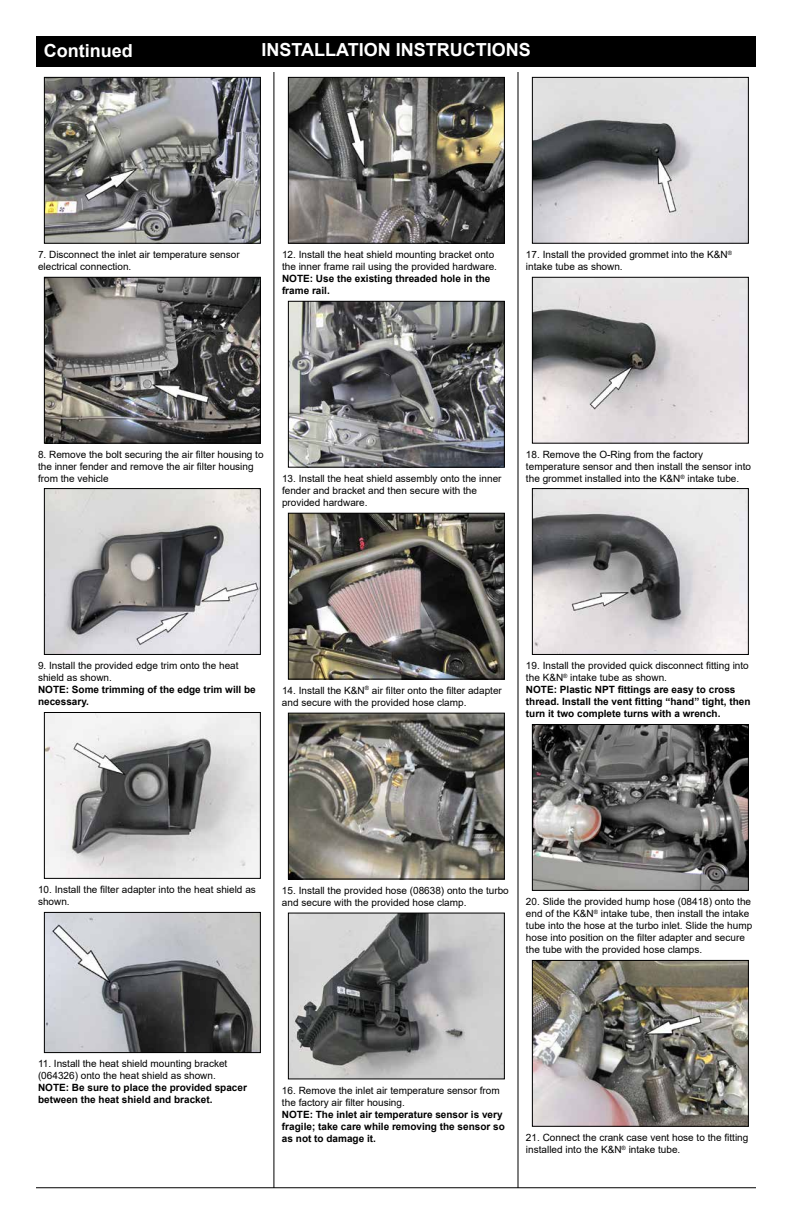
<style>
.page{position:relative;width:792px;height:1224px;background:#fff}
.page>*{position:absolute;margin:0;border:0;box-sizing:border-box;transform-origin:0 0}
.t1{font:700 18px "Arial";color:#fff}
.t2{font:10px/12px "Arial";color:#000}
.t3{font:700 10px/12px "Arial";color:#000}
.s1{font-weight:400}
</style>
<div class="page">
<div style="left:36px;top:36px;width:720px;height:31px;background:#000"></div>
<hr style="left:274px;top:72px;width:1px;height:1116px;background:#000">
<hr style="left:518px;top:72px;width:1px;height:1116px;background:#000">
<hr style="left:36px;top:1188px;width:720px;height:1px;background:#000">
<img style="left:46px;top:79px;width:213px;height:163px">
<div style="left:44px;top:77px;width:217px;height:167px;border:1px solid #000"></div>
<img style="left:46px;top:279px;width:213px;height:163px">
<div style="left:44px;top:277px;width:217px;height:167px;border:1px solid #000"></div>
<img style="left:46px;top:490px;width:213px;height:163px">
<div style="left:44px;top:488px;width:217px;height:167px;border:1px solid #000"></div>
<img style="left:46px;top:714px;width:213px;height:163px">
<div style="left:44px;top:712px;width:217px;height:167px;border:1px solid #000"></div>
<img style="left:46px;top:914px;width:213px;height:137px">
<div style="left:44px;top:912px;width:217px;height:141px;border:1px solid #000"></div>
<img style="left:290px;top:79px;width:213px;height:163px">
<div style="left:288px;top:77px;width:217px;height:167px;border:1px solid #000"></div>
<img style="left:290px;top:303px;width:213px;height:163px">
<div style="left:288px;top:301px;width:217px;height:167px;border:1px solid #000"></div>
<img style="left:290px;top:515px;width:213px;height:162px">
<div style="left:288px;top:513px;width:217px;height:166px;border:1px solid #000"></div>
<img style="left:290px;top:715px;width:213px;height:162px">
<div style="left:288px;top:713px;width:217px;height:166px;border:1px solid #000"></div>
<img style="left:290px;top:915px;width:213px;height:162px">
<div style="left:288px;top:913px;width:217px;height:166px;border:1px solid #000"></div>
<img style="left:534px;top:79px;width:213px;height:163px">
<div style="left:532px;top:77px;width:217px;height:167px;border:1px solid #000"></div>
<img style="left:534px;top:279px;width:213px;height:163px">
<div style="left:532px;top:277px;width:217px;height:167px;border:1px solid #000"></div>
<img style="left:534px;top:490px;width:213px;height:163px">
<div style="left:532px;top:488px;width:217px;height:167px;border:1px solid #000"></div>
<img style="left:534px;top:726px;width:213px;height:163px">
<div style="left:532px;top:724px;width:217px;height:167px;border:1px solid #000"></div>
<img style="left:534px;top:962px;width:213px;height:163px">
<div style="left:532px;top:960px;width:217px;height:167px;border:1px solid #000"></div>
<h1 class="t1" style="left:44px;top:38px;width:90px">Continued</h1>
<h1 class="t1" style="left:261px;top:37px;width:271px">INSTALLATION INSTRUCTIONS</h1>
<p class="t2" style="left:38px;top:248px;width:203px">7. Disconnect the inlet air temperature sensor electrical connection.</p>
<p class="t2" style="left:282px;top:248px;width:217px">12. Install the heat shield mounting bracket onto the inner frame rail using the provided hardware.</p>
<p class="t3" style="left:282px;top:273px;width:210px">NOTE: Use the existing threaded hole in the frame rail.</p>
<p class="t2" style="left:526px;top:248px;width:208px">17. Install the provided grommet into the K&amp;N<sup>® </sup>intake tube as shown.</p>
<p class="t2" style="left:38px;top:448px;width:227px">8. Remove the bolt securing the air filter housing to the inner fender and remove the air filter housing from the vehicle</p>
<p class="t2" style="left:282px;top:472px;width:221px">13. Install the heat shield assembly onto the inner fender and bracket and then secure with the provided hardware.</p>
<p class="t2" style="left:526px;top:448px;width:227px">18. Remove the O-Ring from the factory temperature sensor and then install the sensor into the grommet installed into the K&amp;N<sup>®</sup> intake tube.</p>
<p class="t2" style="left:38px;top:660px;width:202px">9. Install the provided edge trim onto the heat shield as shown.</p>
<p class="t3" style="left:38px;top:684px;width:219px">NOTE: Some trimming of the edge trim will be necessary.</p>
<p class="t2" style="left:282px;top:684px;width:221px">14. Install the K&amp;N<sup>®</sup> air filter onto the filter adapter and secure with the provided hose clamp.</p>
<p class="t3" style="left:526px;top:660px;width:226px"><span class="s1">19. Install the provided quick disconnect fitting into the K&amp;N</span><sup>®</sup> <span class="s1">intake tube as shown.<br></span>NOTE: Plastic NPT fittings are easy to cross thread. Install the vent fitting “hand” tight, then turn it two complete turns with a wrench.</p>
<p class="t2" style="left:38px;top:883px;width:219px">10. Install the filter adapter into the heat shield as shown.</p>
<p class="t2" style="left:282px;top:884px;width:228px">15. Install the provided hose (08638) onto the turbo and secure with the provided hose clamp.</p>
<p class="t2" style="left:526px;top:895px;width:228px">20. Slide the provided hump hose (08418) onto the end of the K&amp;N<sup>®</sup> intake tube, then install the intake tube into the hose at the turbo inlet. Slide the hump hose into position on the filter adapter and secure the tube with the provided hose clamps.</p>
<p class="t2" style="left:38px;top:1058px;width:191px">11. Install the heat shield mounting bracket (064326) onto the heat shield as shown.</p>
<p class="t3" style="left:38px;top:1082px;width:210px">NOTE: Be sure to place the provided spacer between the heat shield and bracket.</p>
<p class="t2" style="left:282px;top:1084px;width:219px">16. Remove the inlet air temperature sensor from the factory air filter housing.</p>
<p class="t3" style="left:282px;top:1108px;width:224px">NOTE: The inlet air temperature sensor is very fragile; take care while removing the sensor so as not to damage it.</p>
<p class="t2" style="left:526px;top:1131px;width:224px">21. Connect the crank case vent hose to the fitting installed into the K&amp;N<sup>®</sup> intake tube.</p>
</div>
